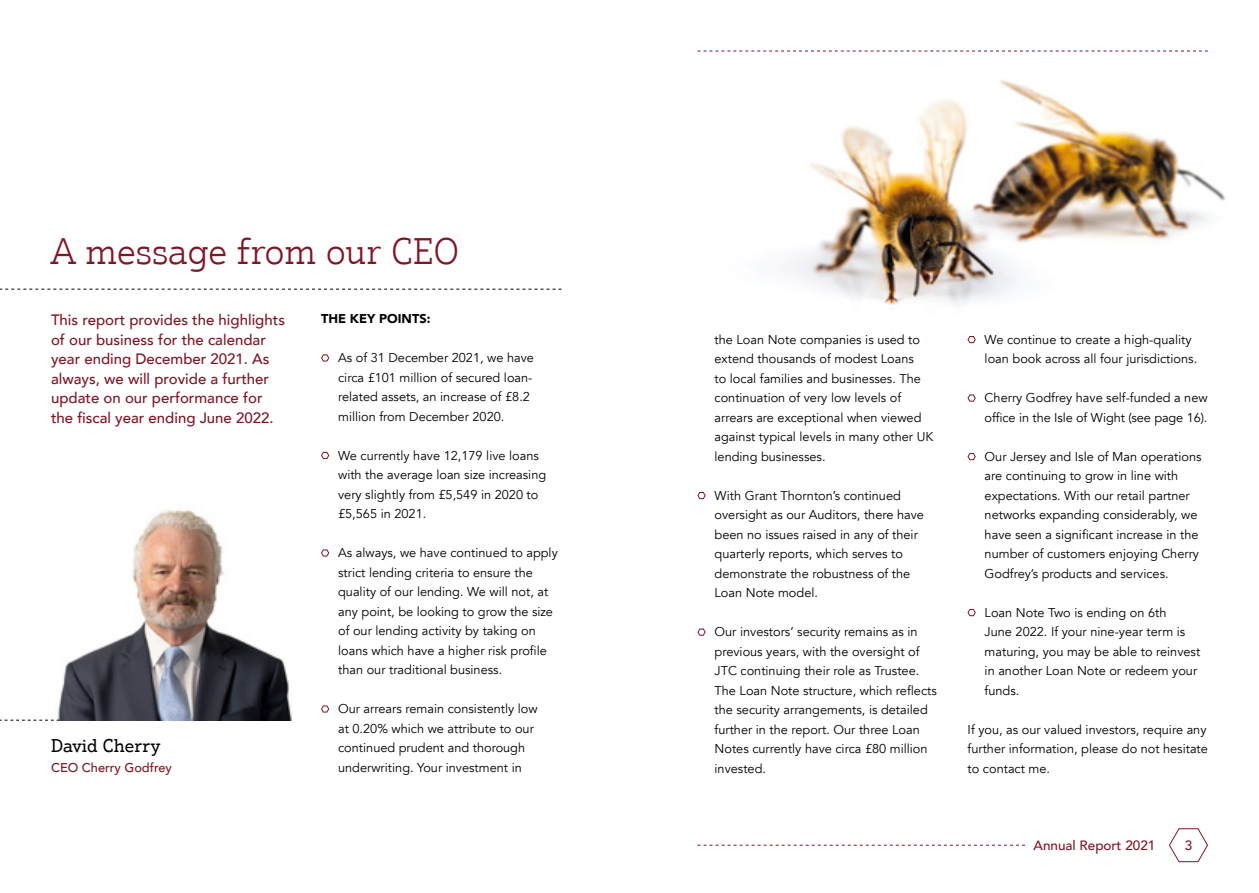
<style>
.page{position:relative;width:1259px;height:893px;background:#fff}
.page>*{position:absolute;margin:0;border:0;box-sizing:border-box;transform-origin:0 0}
.t1{font:300 36px "Justus Pro";color:#801625}
.t2{font:18px "Justus Pro";color:#000}
.t3{font:500 15px/19.5px "Avenir";color:#801625}
.t4{font:500 13.5px "Avenir";color:#801625}
.t5{font:12.75px/19.5px "Avenir";color:#000}
.t6{font:500 12.75px "Avenir";color:#801625}
.t7{font:900 12.75px "Avenir";color:#000}
</style>
<div class="page">
<svg style="left:697px;top:492px;width:9px;height:7px"></svg>
<svg style="left:697px;top:628px;width:9px;height:8px"></svg>
<svg style="left:321px;top:354px;width:8px;height:8px"></svg>
<svg style="left:321px;top:451px;width:8px;height:8px"></svg>
<svg style="left:321px;top:549px;width:8px;height:8px"></svg>
<svg style="left:321px;top:705px;width:8px;height:8px"></svg>
<svg style="left:967px;top:394px;width:9px;height:8px"></svg>
<svg style="left:967px;top:453px;width:9px;height:7px"></svg>
<svg style="left:967px;top:609px;width:9px;height:7px"></svg>
<svg style="left:697px;top:845px;width:328px;height:1px"></svg>
<svg style="left:1169px;top:828px;width:39px;height:34px"></svg>
<svg style="left:0;top:289px;width:561px;height:1px"></svg>
<img style="left:697px;top:51px;width:279px;height:293px">
<img style="left:880px;top:50px;width:345px;height:283px">
<img style="left:51px;top:510px;width:240px;height:210px">
<svg style="left:0;top:720px;width:60px;height:1px"></svg>
<h1 class="t1" style="left:51px;top:229px;width:409px">A message from our CEO</h1>
<p class="t3" style="left:51px;top:310px;width:235px">This report provides the highlights of our business for the calendar year ending December 2021. As always, we will provide a further update on our performance for the fiscal year ending June 2022.</p>
<h2 class="t2" style="left:51px;top:735px;width:111px">David Cherry</h2>
<p class="t6" style="left:51px;top:756px;width:122px">CEO Cherry Godfrey</p>
<p class="t7" style="left:321px;top:308px;width:111px">THE KEY POINTS:</p>
<p class="t5" style="left:338px;top:348px;width:197px">As of 31 December 2021, we have circa £101 million of secured loan&shy;related assets, an increase of £8.2 million from December 2020.</p>
<p class="t5" style="left:338px;top:446px;width:210px">We currently have 12,179 live loans with the average loan size increasing very slightly from £5,549 in 2020 to £5,565 in 2021.</p>
<p class="t5" style="left:338px;top:543px;width:221px">As always, we have continued to apply strict lending criteria to ensure the quality of our lending. We will not, at any point, be looking to grow the size of our lending activity by taking on loans which have a higher risk profile than our traditional business.</p>
<p class="t5" style="left:338px;top:699px;width:201px">Our arrears remain consistently low at 0.20% which we attribute to our continued prudent and thorough underwriting. Your investment in</p>
<p class="t5" style="left:714px;top:330px;width:220px">the Loan Note companies is used to extend thousands of modest Loans<br>to local families and businesses. The continuation of very low levels of arrears are exceptional when viewed against typical levels in many other UK lending businesses.</p>
<p class="t5" style="left:714px;top:486px;width:211px">With Grant Thornton’s continued oversight as our Auditors, there have been no issues raised in any of their quarterly reports, which serves to demonstrate the robustness of the<br>Loan Note model.</p>
<p class="t5" style="left:714px;top:622px;width:224px">Our investors’ security remains as in previous years, with the oversight of JTC continuing their role as Trustee.<br>The Loan Note structure, which reflects the security arrangements, is detailed further in the report. Our three Loan Notes currently have circa £80 million invested.</p>
<p class="t5" style="left:984px;top:330px;width:214px">We continue to create a high-quality loan book across all four jurisdictions.</p>
<p class="t5" style="left:984px;top:388px;width:224px">Cherry Godfrey have self-funded a new office in the Isle of Wight (see page 16).</p>
<p class="t5" style="left:984px;top:447px;width:218px">Our Jersey and Isle of Man operations are continuing to grow in line with expectations. With our retail partner networks expanding considerably, we have seen a significant increase in the number of customers enjoying Cherry Godfrey’s products and services.</p>
<p class="t5" style="left:984px;top:603px;width:217px">Loan Note Two is ending on 6th<br>June 2022. If your nine-year term is maturing, you may be able to reinvest in another Loan Note or redeem your funds.</p>
<p class="t5" style="left:967px;top:720px;width:242px;text-align:justify">If you, as our valued investors, require any further information, please do not hesitate to contact me.</p>
<p class="t4" style="left:1033px;top:834px;width:123px">Annual Report 2021</p>
<p class="t4" style="left:1184px;top:834px;width:9px">3</p>
</div>
